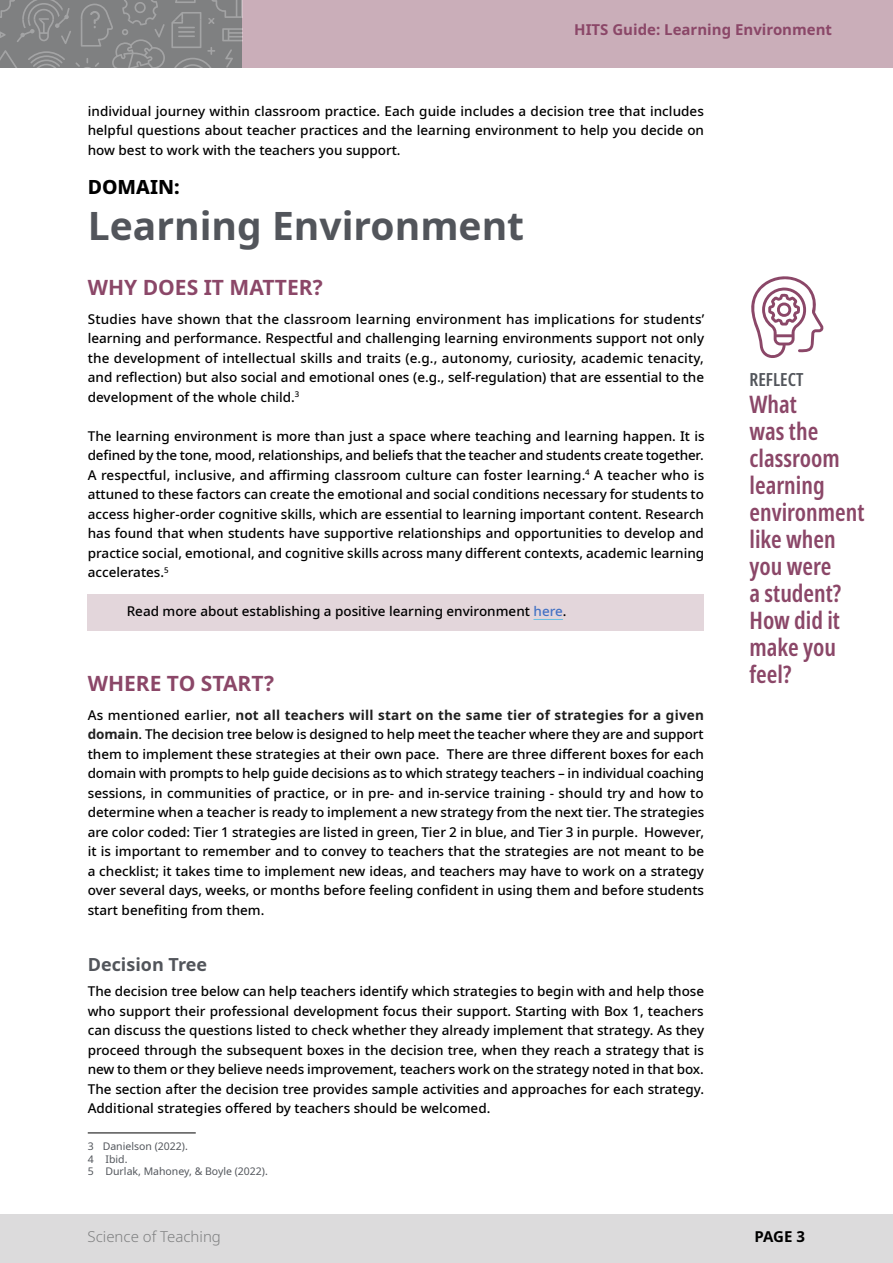
<style>
.page{position:relative;width:893px;height:1263px;background:#fff}
.page>*{position:absolute;margin:0;border:0;box-sizing:border-box;transform-origin:0 0}
.EF_Headline_1{font:700 39px "Noto Sans";color:#52555b}
.Figure_Heading{font:600 extra-condensed 24px/27px "Noto Sans";color:#8b4768}
.H2new{font:700 21px "Noto Sans";color:#8b4768}
.Body{font:800 19.5px "Noto Sans";color:#000}
.Body-2{font:700 18px "Noto Sans";color:#52555b}
.Figure_Heading-2{font:600 extra-condensed 18px "Noto Sans";color:#52555b}
.t1{font:700 15px "Noto Sans";color:#8b4768}
.t2{font:300 15px "Noto Sans";color:#7f8081}
.t3{font:700 15px "Noto Sans";color:#000}
.Body-3{font:500 13.5px/19.5px "Noto Sans";color:#000;text-align:justify}
.Footnote_text{font:10.5px "Noto Sans";color:#52555b}
.s1{color:#4472c4}
.s2{font-weight:700;color:#212121}
</style>
<div class="page">
<div style="left:0;top:0;width:893px;height:67px;background:#caaeb9"></div>
<svg style="left:0;top:0;width:242px;height:67px"></svg>
<div style="left:0;top:1214px;width:893px;height:49px;background:#dcdbdc"></div>
<hr style="left:88px;top:1132px;width:108px;height:1px;background:#000">
<div style="left:88px;top:594px;width:616px;height:37px;background:#e3d6db"></div>
<hr style="left:533px;top:619px;width:30px;height:1px;background:#68c0e3">
<svg style="left:751px;top:276px;width:73px;height:82px"></svg>
<p class="t1" style="left:574px;top:19px;width:259px">HITS Guide: Learning Environment</p>
<p class="Body-3" style="left:88px;top:101px;width:618px">individual journey within classroom practice. Each guide includes a decision tree that includes helpful questions about teacher practices and the learning environment to help you decide on how best to work with the teachers you support.</p>
<p class="Body" style="left:88px;top:172px;width:93px">DOMAIN:</p>
<p class="EF_Headline_1" style="left:88px;top:198px;width:438px">Learning Environment</p>
<p class="H2new" style="left:88px;top:273px;width:236px">WHY DOES IT MATTER?</p>
<p class="Body-3" style="left:88px;top:310px;width:618px">Studies have shown that the classroom learning environment has implications for students’ learning and performance. Respectful and challenging learning environments support not only the development of intellectual skills and traits (e.g., autonomy, curiosity, academic tenacity, and reflection) but also social and emotional ones (e.g., self-regulation) that are essential to the development of the whole child.<sup>3</sup></p>
<p class="Body-3" style="left:88px;top:427px;width:618px">The learning environment is more than just a space where teaching and learning happen. It is defined by the tone, mood, relationships, and beliefs that the teacher and students create together.<br>A respectful, inclusive, and affirming classroom culture can foster learning.<sup>4</sup> A teacher who is attuned to these factors can create the emotional and social conditions necessary for students to access higher-order cognitive skills, which are essential to learning important content. Research has found that when students have supportive relationships and opportunities to develop and practice social, emotional, and cognitive skills across many different contexts, academic learning accelerates.<sup>5</sup></p>
<p class="Body-3" style="left:127px;top:602px;width:441px">Read more about establishing a positive learning environment <span class="s1">here</span>.</p>
<p class="H2new" style="left:88px;top:669px;width:188px">WHERE TO START?</p>
<p class="Body-3" style="left:88px;top:705px;width:618px">As mentioned earlier, <span class="s2">not all teachers will start on the same tier of strategies for a given domain</span>. The decision tree below is designed to help meet the teacher where they are and support them to implement these strategies at their own pace. There are three different boxes for each domain with prompts to help guide decisions as to which strategy teachers – in individual coaching sessions, in communities of practice, or in pre- and in-service training - should try and how to determine when a teacher is ready to implement a new strategy from the next tier. The strategies are color coded: Tier 1 strategies are listed in green, Tier 2 in blue, and Tier 3 in purple. However, it is important to remember and to convey to teachers that the strategies are not meant to be a checklist; it takes time to implement new ideas, and teachers may have to work on a strategy over several days, weeks, or months before feeling confident in using them and before students start benefiting from them.</p>
<p class="Body-2" style="left:88px;top:951px;width:121px">Decision Tree</p>
<p class="Body-3" style="left:88px;top:982px;width:618px">The decision tree below can help teachers identify which strategies to begin with and help those who support their professional development focus their support. Starting with Box 1, teachers can discuss the questions listed to check whether they already implement that strategy. As they proceed through the subsequent boxes in the decision tree, when they reach a strategy that is new to them or they believe needs improvement, teachers work on the strategy noted in that box.<br>The section after the decision tree provides sample activities and approaches for each strategy.<br>Additional strategies offered by teachers should be welcomed.</p>
<p class="Footnote_text" style="left:88px;top:1139px;width:102px">3 Danielson (2022).</p>
<p class="Footnote_text" style="left:88px;top:1151px;width:41px">4 Ibid.</p>
<p class="Footnote_text" style="left:88px;top:1164px;width:182px">5 Durlak, Mahoney, &amp; Boyle (2022).</p>
<p class="Figure_Heading-2" style="left:749px;top:366px;width:56px">REFLECT</p>
<p class="Figure_Heading" style="left:749px;top:391px;width:117px">What<br>was the classroom learning environment like when you were<br>a student?<br>How did it make you feel?</p>
<p class="t2" style="left:88px;top:1226px;width:135px">Science of Teaching</p>
<p class="t3" style="left:754px;top:1226px;width:52px">PAGE 3</p>
</div>
